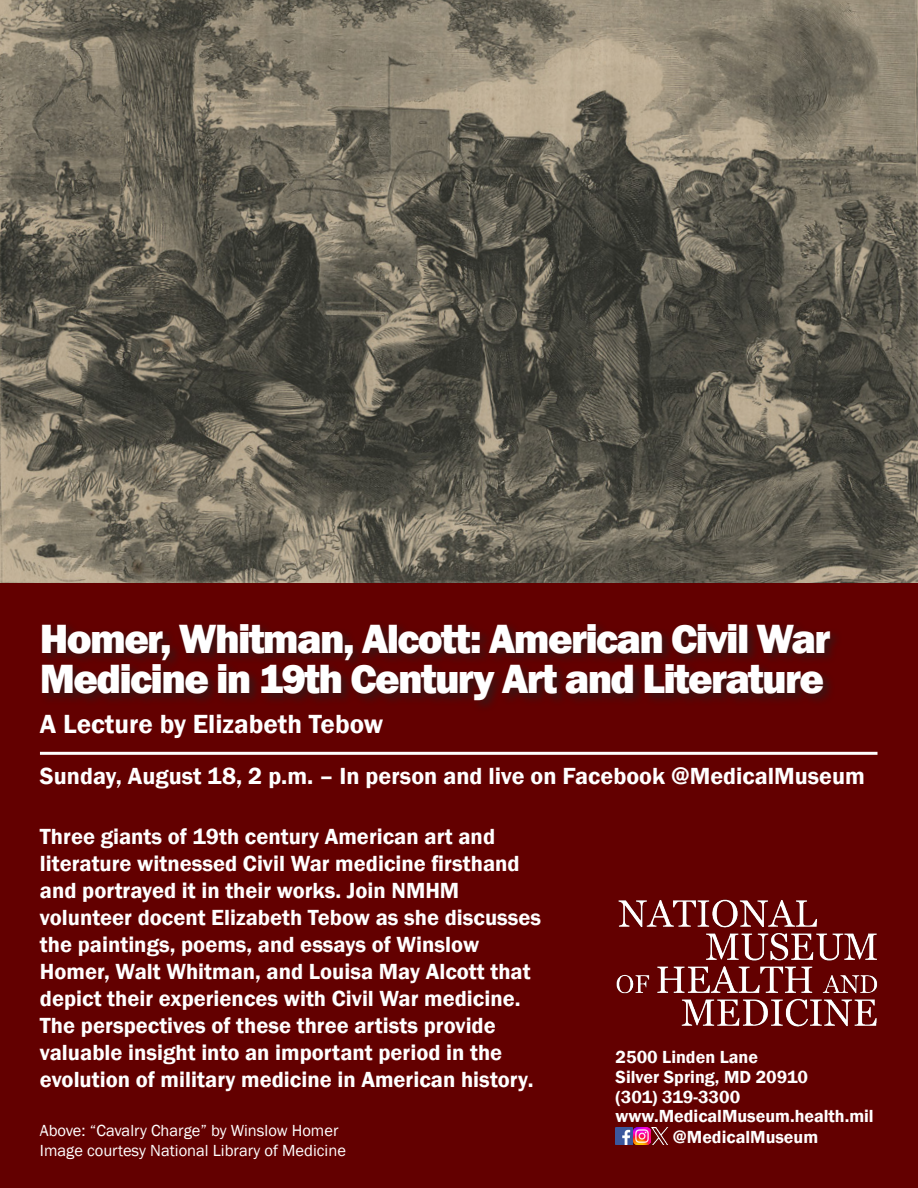
<style>
.page{position:relative;width:918px;height:1188px;background:#fff}
.page>*{position:absolute;margin:0;border:0;box-sizing:border-box;transform-origin:0 0}
.t1{font:800 42px/40.5px "Franklin Gothic";letter-spacing:-.04em;color:#fff}
.t2{font:600 27px "Franklin Gothic";color:#fff}
.t3{font:600 24px "Franklin Gothic";color:#fff}
.t4{font:600 22.5px/27px "Franklin Gothic";color:#fff}
.t5{font:600 18px "Franklin Gothic";color:#fff}
.t6{font:16.5px "Franklin Gothic";color:#fff}
</style>
<div class="page">
<img style="left:0;top:0;width:918px;height:583px">
<div style="left:0;top:583px;width:918px;height:605px;background:#630000"></div>
<div style="left:39px;top:621px;width:804px;height:92px;background:#231f20;opacity:.65"></div>
<img style="left:616px;top:899px;width:262px;height:128px">
<img style="left:616px;top:1128px;width:52px;height:17px">
<hr style="left:40px;top:752px;width:837px;height:3px;background:#fff">
<p class="t1" style="left:40px;top:618px;width:792px">Homer, Whitman, Alcott: American Civil War<br>Medicine in 19th Century Art and Literature</p>
<p class="t2" style="left:40px;top:708px;width:345px">A Lecture by Elizabeth Tebow</p>
<p class="t3" style="left:40px;top:762px;width:826px">Sunday, August 18, 2 p.m. – In person and live on Facebook @MedicalMuseum</p>
<p class="t4" style="left:40px;top:823px;width:503px">Three giants of 19th century American art and literature witnessed Civil War medicine firsthand and portrayed it in their works. Join NMHM volunteer docent Elizabeth Tebow as she discusses the paintings, poems, and essays of Winslow Homer, Walt Whitman, and Louisa May Alcott that depict their experiences with Civil War medicine.<br>The perspectives of these three artists provide valuable insight into an important period in the evolution of military medicine in American history.</p>
<p class="t6" style="left:40px;top:1121px;width:300px">Above: “Cavalry Charge” by Winslow Homer</p>
<p class="t6" style="left:40px;top:1140px;width:307px">Image courtesy National Library of Medicine</p>
<p class="t5" style="left:616px;top:1046px;width:144px">2500 Linden Lane</p>
<p class="t5" style="left:616px;top:1066px;width:194px">Silver Spring, MD 20910</p>
<p class="t5" style="left:616px;top:1086px;width:126px">(301) 319-3300</p>
<p class="t5" style="left:673px;top:1126px;width:147px">@MedicalMuseum</p>
<p class="t5" style="left:616px;top:1105px;width:260px">www.MedicalMuseum.health.mil</p>
</div>
